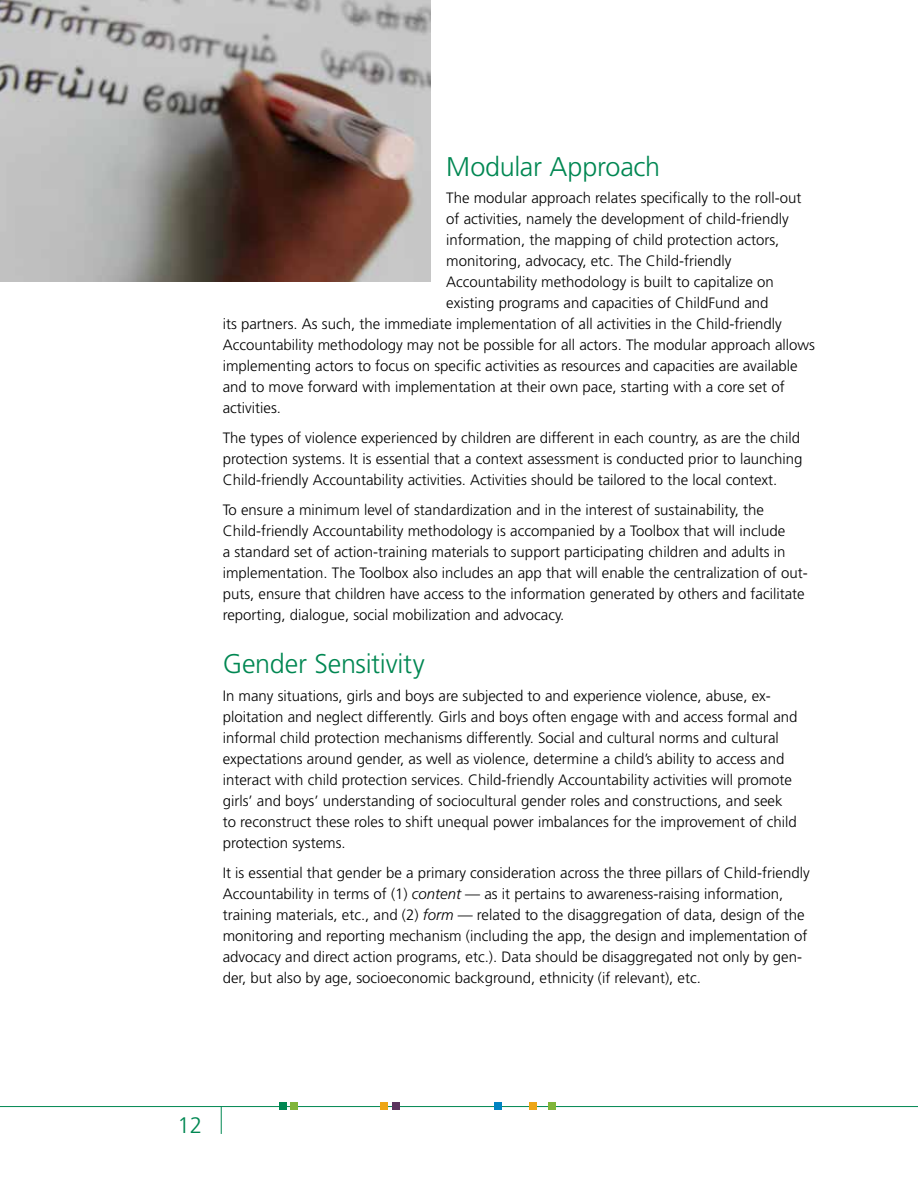
<style>
.page{position:relative;width:918px;height:1188px;background:#fff}
.page>*{position:absolute;margin:0;border:0;box-sizing:border-box;transform-origin:0 0}
.t1{font:300 27px "Frutiger LT Std";letter-spacing:-.01em;color:#008752}
.t2{font:300 22.5px "Frutiger LT Std";color:#008752}
.t3{font:300 15px/21px "Frutiger LT Std";color:#000}
.s1{font-style:italic}
</style>
<div class="page">
<hr style="left:0;top:1106px;width:918px;height:1px;background:#008752">
<svg style="left:221px;top:1107px;width:1px;height:27px"></svg>
<div style="left:549px;top:1103px;width:7px;height:7px;background:#80b539"></div>
<div style="left:393px;top:1103px;width:7px;height:7px;background:#5b335d"></div>
<div style="left:530px;top:1103px;width:7px;height:7px;background:#eea616"></div>
<div style="left:495px;top:1103px;width:7px;height:7px;background:#0083c2"></div>
<div style="left:280px;top:1103px;width:7px;height:7px;background:#008752"></div>
<div style="left:291px;top:1103px;width:7px;height:7px;background:#80b539"></div>
<div style="left:381px;top:1103px;width:7px;height:7px;background:#eea616"></div>
<img style="left:0;top:0;width:430px;height:282px">
<h1 class="t1" style="left:446px;top:151px;width:215px">Modular Approach</h1>
<p class="t3" style="left:446px;top:188px;width:357px">The modular approach relates specifically to the roll-out</p>
<p class="t3" style="left:446px;top:209px;width:344px">of activities, namely the development of child-friendly</p>
<p class="t3" style="left:446px;top:230px;width:335px">information, the mapping of child protection actors,</p>
<p class="t3" style="left:446px;top:251px;width:287px">monitoring, advocacy, etc. The Child-friendly</p>
<p class="t3" style="left:446px;top:272px;width:329px">Accountability methodology is built to capitalize on</p>
<p class="t3" style="left:446px;top:293px;width:324px">existing programs and capacities of ChildFund and</p>
<p class="t3" style="left:223px;top:314px;width:561px">its partners. As such, the immediate implementation of all activities in the Child-friendly</p>
<p class="t3" style="left:223px;top:335px;width:594px">Accountability methodology may not be possible for all actors. The modular approach allows</p>
<p class="t3" style="left:223px;top:356px;width:577px">implementing actors to focus on specific activities as resources and capacities are available</p>
<p class="t3" style="left:223px;top:377px;width:564px">and to move forward with implementation at their own pace, starting with a core set of</p>
<p class="t3" style="left:223px;top:398px;width:60px">activities.</p>
<p class="t3" style="left:223px;top:427px;width:581px">The types of violence experienced by children are different in each country, as are the child protection systems. It is essential that a context assessment is conducted prior to launching<br>Child-friendly Accountability activities. Activities should be tailored to the local context.</p>
<p class="t3" style="left:223px;top:499px;width:587px">To ensure a minimum level of standardization and in the interest of sustainability, the Child-friendly Accountability methodology is accompanied by a Toolbox that will include<br>a standard set of action-training materials to support participating children and adults in implementation. The Toolbox also includes an app that will enable the centralization of out&shy;puts, ensure that children have access to the information generated by others and facilitate reporting, dialogue, social mobilization and advocacy.</p>
<h1 class="t1" style="left:223px;top:649px;width:203px">Gender Sensitivity</h1>
<p class="t3" style="left:223px;top:685px;width:576px">In many situations, girls and boys are subjected to and experience violence, abuse, ex&shy;ploitation and neglect differently. Girls and boys often engage with and access formal and informal child protection mechanisms differently. Social and cultural norms and cultural expectations around gender, as well as violence, determine a child’s ability to access and interact with child protection services. Child-friendly Accountability activities will promote girls’ and boys’ understanding of sociocultural gender roles and constructions, and seek to reconstruct these roles to shift unequal power imbalances for the improvement of child protection systems.</p>
<p class="t3" style="left:223px;top:862px;width:588px">It is essential that gender be a primary consideration across the three pillars of Child-friendly Accountability in terms of (1) <span class="s1">content</span> — as it pertains to awareness-raising information, training materials, etc., and (2) <span class="s1">form</span> — related to the disaggregation of data, design of the monitoring and reporting mechanism (including the app, the design and implementation of advocacy and direct action programs, etc.). Data should be disaggregated not only by gen&shy;der, but also by age, socioeconomic background, ethnicity (if relevant), etc.</p>
<h2 class="t2" style="left:177px;top:1112px;width:27px">12</h2>
</div>
